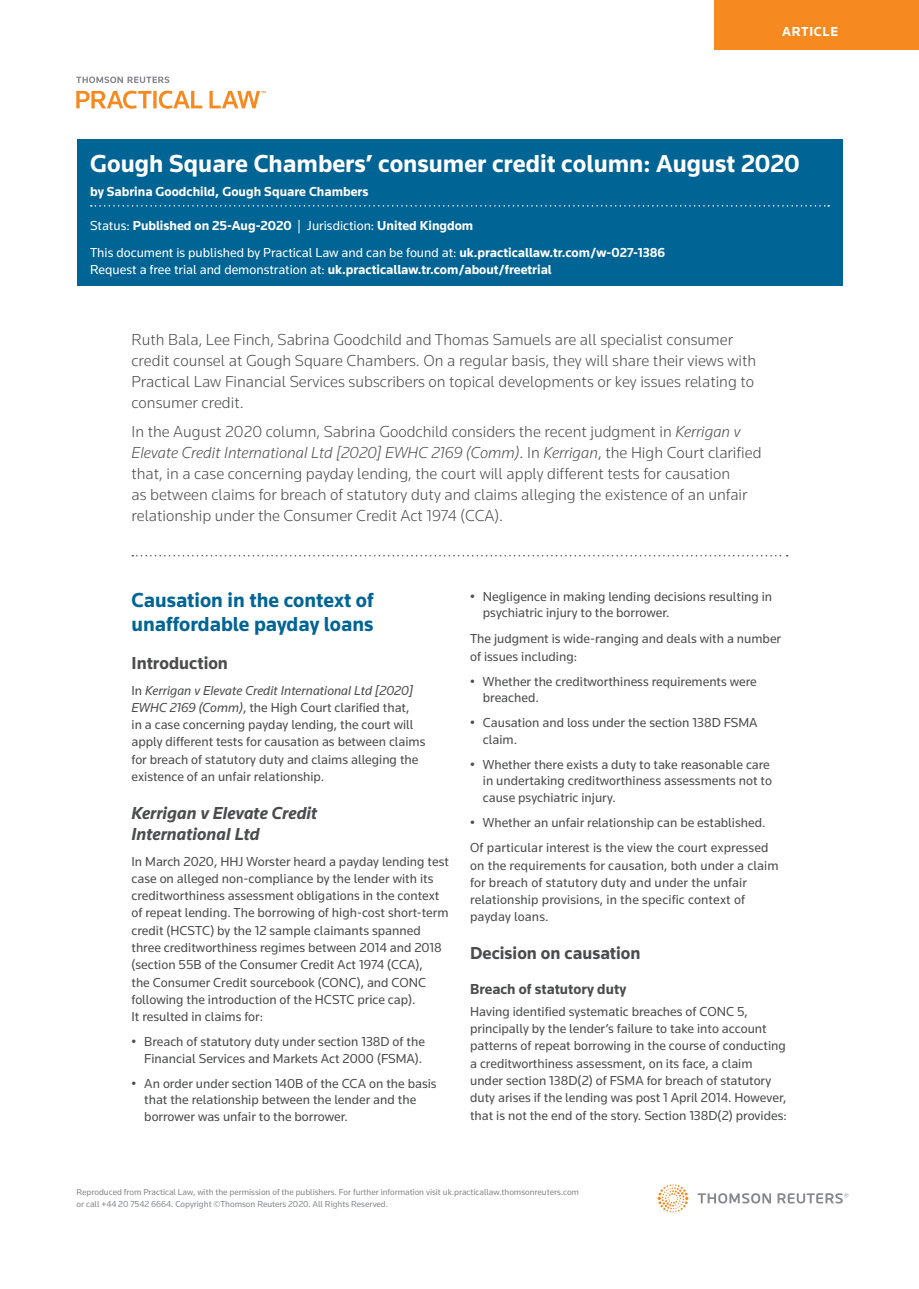
<style>
.page{position:relative;width:919px;height:1289px;background:#fff}
.page>*{position:absolute;margin:0;border:0;box-sizing:border-box;transform-origin:0 0}
.t1{font:700 25.5px "Knowledge";color:#fff}
.t2{font:700 21px/24px "Knowledge";color:#006494}
.t3{font:italic 700 18px/21px "Knowledge";color:#4b4c4d}
.t4{font:700 18px "Knowledge";color:#4b4c4d}
.t5{font:300 16.5px/21px "Knowledge";color:#4b4c4d}
.t6{font:700 15px "Knowledge";color:#4b4c4d}
.t7{font:13.5px/17.2px "Knowledge";color:#4b4c4d}
.t8{font:13.5px/27.2px "Knowledge";color:#fff}
.t9{font:700 13.5px "Knowledge";color:#fff}
.t10{font:700 13.5px "Knowledge";letter-spacing:.05em;color:#fff}
.t11{font:9px/12px "Knowledge";letter-spacing:-.005em;color:#86888b}
.s1{font-weight:700}
.s2{font-weight:400}
.s3{font-style:italic}
</style>
<div class="page">
<div style="left:714px;top:0;width:204px;height:49px;background:#f6891f"></div>
<svg style="left:657px;top:1184px;width:31px;height:28px"></svg>
<svg style="left:697px;top:1193px;width:151px;height:10px"></svg>
<svg style="left:76px;top:91px;width:189px;height:18px"></svg>
<svg style="left:76px;top:77px;width:93px;height:6px"></svg>
<div style="left:77px;top:139px;width:765px;height:147px;background:#006494"></div>
<svg style="left:91px;top:205px;width:738px;height:2px"></svg>
<svg style="left:132px;top:555px;width:655px;height:1px"></svg>
<p class="t10" style="left:782px;top:23px;width:57px">ARTICLE</p>
<h1 class="t1" style="left:90px;top:148px;width:711px">Gough Square Chambers’ consumer credit column: August 2020</h1>
<p class="t9" style="left:90px;top:183px;width:280px">by Sabrina Goodchild, Gough Square Chambers</p>
<p class="t8" style="left:90px;top:212px;width:576px">Status: <span class="s1">Published on 25-Aug-2020</span> | Jurisdiction: <span class="s1">United Kingdom<br></span>This document is published by Practical Law and can be found at: <span class="s1">uk.practicallaw.tr.com/w-027-1386</span></p>
<p class="t9" style="left:90px;top:261px;width:463px"><span class="s2">Request a free trial and demonstration at:</span> uk.practicallaw.tr.com/about/freetrial</p>
<p class="t5" style="left:131px;top:328px;width:626px">Ruth Bala, Lee Finch, Sabrina Goodchild and Thomas Samuels are all specialist consumer credit counsel at Gough Square Chambers. On a regular basis, they will share their views with Practical Law Financial Services subscribers on topical developments or key issues relating to consumer credit.</p>
<p class="t5" style="left:131px;top:420px;width:631px">In the August 2020 column, Sabrina Goodchild considers the recent judgment in <span class="s3">Kerrigan v Elevate Credit International Ltd [2020] EWHC 2169 (Comm)</span>. In <span class="s3">Kerrigan</span>, the High Court clarified that, in a case concerning payday lending, the court will apply different tests for causation<br>as between claims for breach of statutory duty and claims alleging the existence of an unfair relationship under the Consumer Credit Act 1974 (CCA).</p>
<h2 class="t2" style="left:131px;top:587px;width:244px">Causation in the context of unaffordable payday loans</h2>
<h3 class="t4" style="left:131px;top:651px;width:98px">Introduction</h3>
<p class="t7" style="left:131px;top:681px;width:295px">In <span class="s3">Kerrigan v Elevate Credit International Ltd [2020] EWHC 2169 (Comm)</span>, the High Court clarified that,<br>in a case concerning payday lending, the court will apply different tests for causation as between claims for breach of statutory duty and claims alleging the existence of an unfair relationship.</p>
<h3 class="t3" style="left:131px;top:802px;width:187px">Kerrigan v Elevate Credit<br>International Ltd</h3>
<p class="t7" style="left:131px;top:852px;width:319px">In March 2020, HHJ Worster heard a payday lending test case on alleged non-compliance by the lender with its creditworthiness assessment obligations in the context of repeat lending. The borrowing of high-cost short-term credit (HCSTC) by the 12 sample claimants spanned three creditworthiness regimes between 2014 and 2018 (section 55B of the Consumer Credit Act 1974 (CCA),<br>the Consumer Credit sourcebook (CONC), and CONC following the introduction of the HCSTC price cap).<br>It resulted in claims for:</p>
<p class="t7" style="left:131px;top:1033px;width:295px;line-height:16.5px;text-align:right">• Breach of statutory duty under section 138D of the<br>Financial Services and Markets Act 2000 (FSMA).</p>
<p class="t7" style="left:144px;top:1074px;width:294px;line-height:16.5px;text-indent:-13px">• An order under section 140B of the CCA on the basis that the relationship between the lender and the borrower was unfair to the borrower.</p>
<p class="t7" style="left:483px;top:588px;width:291px;line-height:16.5px;text-indent:-13px">• Negligence in making lending decisions resulting in psychiatric injury to the borrower.</p>
<p class="t7" style="left:470px;top:630px;width:312px">The judgment is wide-ranging and deals with a number of issues including:</p>
<p class="t7" style="left:483px;top:672px;width:275px;line-height:16.5px;text-indent:-13px">• Whether the creditworthiness requirements were breached.</p>
<p class="t7" style="left:483px;top:714px;width:276px;line-height:16.5px;text-indent:-13px">• Causation and loss under the section 138D FSMA claim.</p>
<p class="t7" style="left:483px;top:755px;width:290px;line-height:16.5px;text-indent:-13px">• Whether there exists a duty to take reasonable care in undertaking creditworthiness assessments not to cause psychiatric injury.</p>
<p class="t7" style="left:470px;top:809px;width:300px;line-height:25.8px">• Whether an unfair relationship can be established.<br>Of particular interest is the view the court expressed</p>
<p class="t7" style="left:470px;top:856px;width:310px">on the requirements for causation, both under a claim for breach of statutory duty and under the unfair relationship provisions, in the specific context of payday loans.</p>
<h3 class="t4" style="left:470px;top:942px;width:172px">Decision on causation</h3>
<p class="t6" style="left:470px;top:980px;width:158px">Breach of statutory duty</p>
<p class="t7" style="left:470px;top:1002px;width:318px">Having identified systematic breaches of CONC 5, principally by the lender’s failure to take into account patterns of repeat borrowing in the course of conducting a creditworthiness assessment, on its face, a claim under section 138D(2) of FSMA for breach of statutory duty arises if the lending was post 1 April 2014. However, that is not the end of the story. Section 138D(2) provides:</p>
<p class="t11" style="left:77px;top:1185px;width:504px">Reproduced from Practical Law, with the permission of the publishers. For further information visit uk.practicallaw.thomsonreuters.com or call +44 20 7542 6664. Copyright ©Thomson Reuters 2020. All Rights Reserved.</p>
</div>
